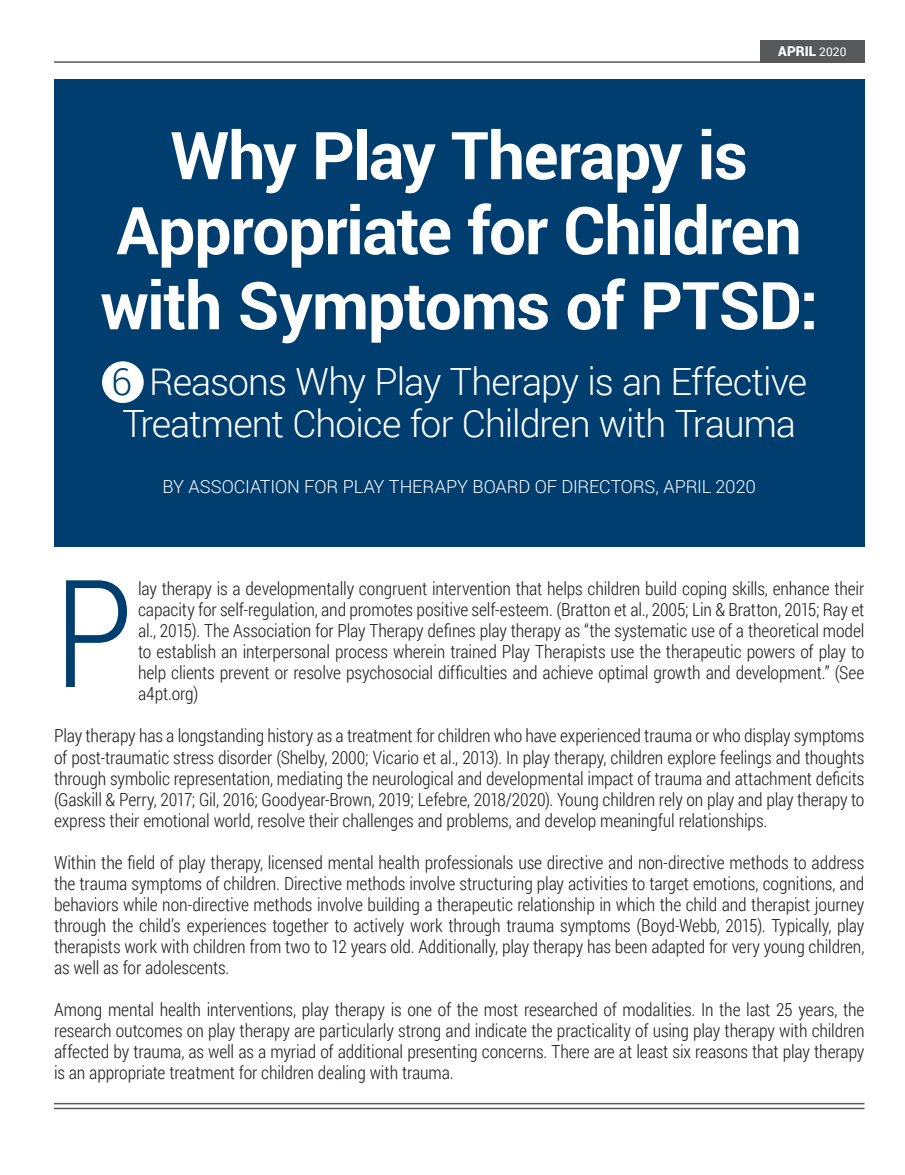
<style>
.page{position:relative;width:905px;height:1175px;background:#fff}
.page>*{position:absolute;margin:0;border:0;box-sizing:border-box;transform-origin:0 0}
.t1{font:300 150px "Roboto Condensed";color:#003e6f}
.t2{font:700 66px/75px "Roboto";letter-spacing:-.02em;color:#fff;text-align:center}
.t3{font:300 37.5px/42px "Roboto";letter-spacing:-.025em;color:#fff}
.t4{font:300 18px/21px "Roboto Condensed";letter-spacing:-.01em;color:#231f20;text-align:justify}
.t5{font:300 18px "Roboto";letter-spacing:-.01em;color:#fff}
.t6{font:900 13.5px "Roboto";color:#fff}
.s1{font-weight:400;font-size:12px}
.s2{color:#003e6f}
</style>
<div class="page">
<hr style="left:54px;top:61px;width:810px;height:2px;background:#57585a">
<hr style="left:54px;top:1102px;width:810px;height:2px;background:#57585a">
<hr style="left:54px;top:1107px;width:810px;height:2px;background:#57585a">
<div style="left:760px;top:40px;width:104px;height:23px;background:#57585a"></div>
<div style="left:54px;top:79px;width:810px;height:467px;background:#003e6f"></div>
<div style="left:102px;top:361px;width:42px;height:42px;background:#fff;border-radius:50%"></div>
<p class="t6" style="left:778px;top:42px;width:70px">APRIL <span class="s1">2020</span></p>
<h2 class="t2" style="left:100px;top:116px;width:719px">Why Play Therapy is<br>Appropriate for Children with Symptoms of PTSD:</h2>
<h3 class="t3" style="left:111px;top:360px;width:697px"><span class="s2">6</span> Reasons Why Play Therapy is an Effective<br>Treatment Choice for Children with Trauma</h3>
<p class="t5" style="left:162px;top:474px;width:595px">BY ASSOCIATION FOR PLAY THERAPY BOARD OF DIRECTORS, APRIL 2020</p>
<h1 class="t1" style="left:54px;top:530px;width:81px">P</h1>
<p class="t4" style="left:138px;top:578px;width:728px">lay therapy is a developmentally congruent intervention that helps children build coping skills, enhance their capacity for self-regulation, and promotes positive self-esteem. (Bratton et al., 2005; Lin &amp; Bratton, 2015; Ray et al., 2015). The Association for Play Therapy defines play therapy as “the systematic use of a theoretical model to establish an interpersonal process wherein trained Play Therapists use the therapeutic powers of play to help clients prevent or resolve psychosocial difficulties and achieve optimal growth and development.” (See a4pt.org)</p>
<p class="t4" style="left:54px;top:725px;width:812px">Play therapy has a longstanding history as a treatment for children who have experienced trauma or who display symptoms of post-traumatic stress disorder (Shelby, 2000; Vicario et al., 2013). In play therapy, children explore feelings and thoughts through symbolic representation, mediating the neurological and developmental impact of trauma and attachment deficits (Gaskill &amp; Perry, 2017; Gil, 2016; Goodyear-Brown, 2019; Lefebre, 2018/2020). Young children rely on play and play therapy to express their emotional world, resolve their challenges and problems, and develop meaningful relationships.</p>
<p class="t4" style="left:54px;top:851px;width:812px">Within the field of play therapy, licensed mental health professionals use directive and non-directive methods to address the trauma symptoms of children. Directive methods involve structuring play activities to target emotions, cognitions, and behaviors while non-directive methods involve building a therapeutic relationship in which the child and therapist journey through the child’s experiences together to actively work through trauma symptoms (Boyd-Webb, 2015). Typically, play therapists work with children from two to 12 years old. Additionally, play therapy has been adapted for very young children, as well as for adolescents.</p>
<p class="t4" style="left:54px;top:998px;width:812px">Among mental health interventions, play therapy is one of the most researched of modalities. In the last 25 years, the research outcomes on play therapy are particularly strong and indicate the practicality of using play therapy with children affected by trauma, as well as a myriad of additional presenting concerns. There are at least six reasons that play therapy is an appropriate treatment for children dealing with trauma.</p>
</div>
